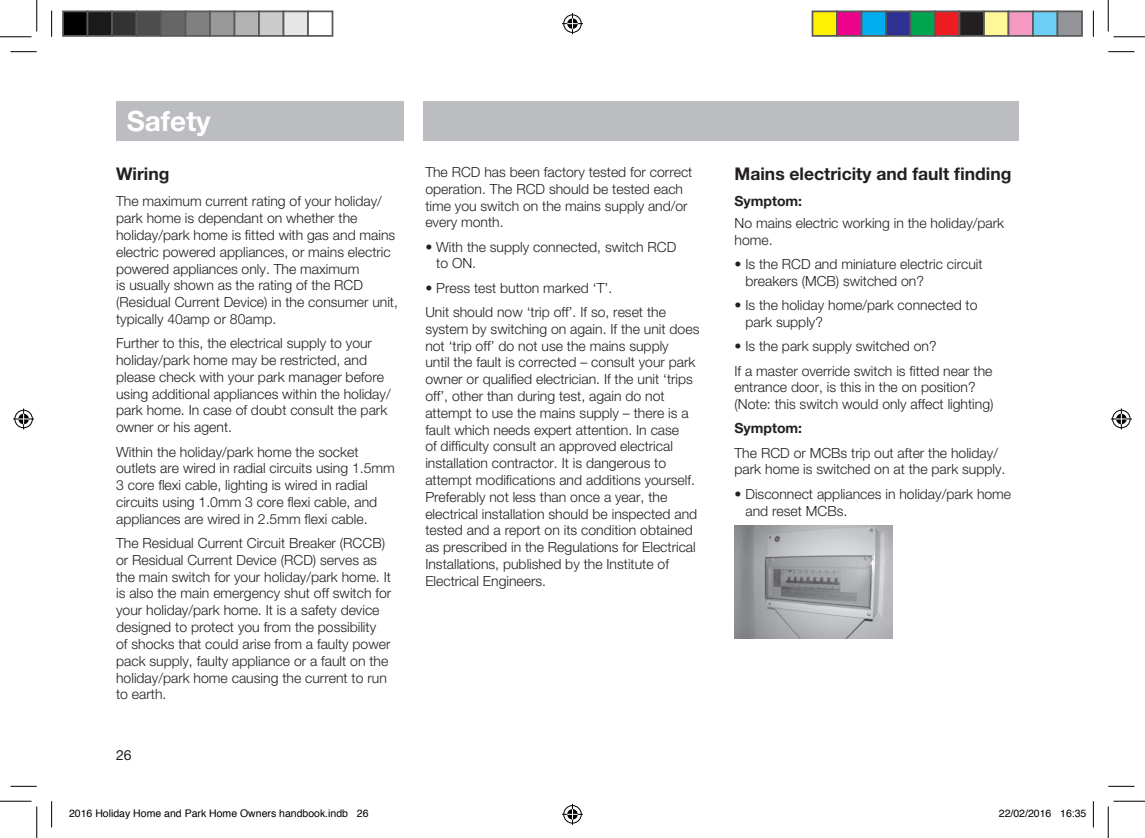
<style>
.page{position:relative;width:1145px;height:838px;background:#fff}
.page>*{position:absolute;margin:0;border:0;box-sizing:border-box;transform-origin:0 0}
.t1{font:700 28px "Helvetica Neue";color:#fff}
.t2{font:700 17.5px "Helvetica Neue";color:#231f20}
.t3{font:300 14px/16.8px "Helvetica Neue";color:#231f20}
.t4{font:700 14px "Helvetica Neue";color:#231f20}
.t5{font:14px "Helvetica Neue";color:#231f20}
.t6{font:10.5px "Helvetica";color:#000}
</style>
<div class="page">
<img style="left:735px;top:525px;width:158px;height:113px">
<div style="left:424px;top:101px;width:595px;height:40px;background:#bcbdc0"></div>
<div style="left:116px;top:101px;width:288px;height:40px;background:#bcbdc0"></div>
<svg style="left:10px;top:51px;width:27px;height:1px"></svg>
<svg style="left:1108px;top:51px;width:26px;height:1px"></svg>
<svg style="left:10px;top:786px;width:27px;height:1px"></svg>
<svg style="left:1108px;top:786px;width:26px;height:1px"></svg>
<svg style="left:51px;top:10px;width:1px;height:27px"></svg>
<svg style="left:51px;top:801px;width:1px;height:26px"></svg>
<svg style="left:1093px;top:10px;width:1px;height:27px"></svg>
<svg style="left:1093px;top:801px;width:1px;height:26px"></svg>
<hr style="left:0;top:36px;width:32px;height:1px;background:#000">
<hr style="left:1113px;top:36px;width:32px;height:1px;background:#000">
<hr style="left:0;top:800px;width:32px;height:1px;background:#000">
<hr style="left:1113px;top:800px;width:32px;height:1px;background:#000">
<hr style="left:36px;top:0;width:1px;height:31px;background:#000">
<hr style="left:36px;top:806px;width:1px;height:31px;background:#000">
<hr style="left:1108px;top:0;width:1px;height:31px;background:#000">
<hr style="left:1108px;top:806px;width:1px;height:31px;background:#000">
<svg style="left:562px;top:13px;width:21px;height:21px"></svg>
<svg style="left:562px;top:803px;width:21px;height:21px"></svg>
<svg style="left:13px;top:408px;width:21px;height:21px"></svg>
<svg style="left:1111px;top:408px;width:21px;height:21px"></svg>
<div style="left:63px;top:11px;width:25px;height:25px;background:#000"></div>
<div style="left:62px;top:10px;width:26px;height:27px;border:2px solid #595959"></div>
<div style="left:88px;top:11px;width:24px;height:25px;background:#1a1a1a"></div>
<div style="left:87px;top:10px;width:26px;height:27px;border:2px solid #595959"></div>
<div style="left:112px;top:11px;width:25px;height:25px;background:#333"></div>
<div style="left:111px;top:10px;width:26px;height:27px;border:2px solid #595959"></div>
<div style="left:137px;top:11px;width:24px;height:25px;background:#4d4d4d"></div>
<div style="left:136px;top:10px;width:26px;height:27px;border:2px solid #595959"></div>
<div style="left:161px;top:11px;width:25px;height:25px;background:#666"></div>
<div style="left:160px;top:10px;width:26px;height:27px;border:2px solid #595959"></div>
<div style="left:186px;top:11px;width:24px;height:25px;background:#808080"></div>
<div style="left:185px;top:10px;width:26px;height:27px;border:2px solid #595959"></div>
<div style="left:210px;top:11px;width:25px;height:25px;background:#999"></div>
<div style="left:209px;top:10px;width:26px;height:27px;border:2px solid #595959"></div>
<div style="left:235px;top:11px;width:24px;height:25px;background:#b3b3b3"></div>
<div style="left:234px;top:10px;width:26px;height:27px;border:2px solid #595959"></div>
<div style="left:259px;top:11px;width:25px;height:25px;background:#ccc"></div>
<div style="left:258px;top:10px;width:26px;height:27px;border:2px solid #595959"></div>
<div style="left:284px;top:11px;width:24px;height:25px;background:#e6e6e6"></div>
<div style="left:283px;top:10px;width:26px;height:27px;border:2px solid #595959"></div>
<div style="left:307px;top:10px;width:26px;height:27px;border:2px solid #595959"></div>
<div style="left:812px;top:11px;width:25px;height:25px;background:#fff101"></div>
<div style="left:812px;top:10px;width:26px;height:27px;border:2px solid #595959"></div>
<div style="left:837px;top:11px;width:24px;height:25px;background:#ed028c"></div>
<div style="left:836px;top:10px;width:26px;height:27px;border:2px solid #595959"></div>
<div style="left:861px;top:11px;width:25px;height:25px;background:#00aeef"></div>
<div style="left:861px;top:10px;width:26px;height:27px;border:2px solid #595959"></div>
<div style="left:886px;top:11px;width:24px;height:25px;background:#2e3092"></div>
<div style="left:885px;top:10px;width:26px;height:27px;border:2px solid #595959"></div>
<div style="left:910px;top:11px;width:25px;height:25px;background:#00a54f"></div>
<div style="left:910px;top:10px;width:26px;height:27px;border:2px solid #595959"></div>
<div style="left:935px;top:11px;width:24px;height:25px;background:#ee1d23"></div>
<div style="left:934px;top:10px;width:26px;height:27px;border:2px solid #595959"></div>
<div style="left:959px;top:11px;width:25px;height:25px;background:#231f20"></div>
<div style="left:959px;top:10px;width:26px;height:27px;border:2px solid #595959"></div>
<div style="left:984px;top:11px;width:24px;height:25px;background:#fff79a"></div>
<div style="left:983px;top:10px;width:26px;height:27px;border:2px solid #595959"></div>
<div style="left:1008px;top:11px;width:25px;height:25px;background:#f499c2"></div>
<div style="left:1008px;top:10px;width:26px;height:27px;border:2px solid #595959"></div>
<div style="left:1033px;top:11px;width:24px;height:25px;background:#6bcff6"></div>
<div style="left:1032px;top:10px;width:26px;height:27px;border:2px solid #595959"></div>
<div style="left:1057px;top:11px;width:25px;height:25px;background:#939598"></div>
<div style="left:1057px;top:10px;width:26px;height:27px;border:2px solid #595959"></div>
<h1 class="t1" style="left:127px;top:104px;width:86px">Safety</h1>
<p class="t2" style="left:116px;top:162px;width:55px">Wiring</p>
<p class="t3" style="left:116px;top:192px;width:283px">The maximum current rating of your holiday/ park home is dependant on whether the holiday/park home is fitted with gas and mains electric powered appliances, or mains electric powered appliances only. The maximum<br>is usually shown as the rating of the RCD (Residual Current Device) in the consumer unit, typically 40amp or 80amp.</p>
<p class="t3" style="left:116px;top:334px;width:276px">Further to this, the electrical supply to your holiday/park home may be restricted, and please check with your park manager before using additional appliances within the holiday/ park home. In case of doubt consult the park owner or his agent.</p>
<p class="t3" style="left:116px;top:443px;width:280px">Within the holiday/park home the socket outlets are wired in radial circuits using 1.5mm 3 core flexi cable, lighting is wired in radial circuits using 1.0mm 3 core flexi cable, and appliances are wired in 2.5mm flexi cable.</p>
<p class="t3" style="left:116px;top:534px;width:277px">The Residual Current Circuit Breaker (RCCB) or Residual Current Device (RCD) serves as the main switch for your holiday/park home. It is also the main emergency shut off switch for your holiday/park home. It is a safety device designed to protect you from the possibility<br>of shocks that could arise from a faulty power pack supply, faulty appliance or a fault on the holiday/park home causing the current to run to earth.</p>
<p class="t5" style="left:116px;top:746px;width:17px">26</p>
<p class="t3" style="left:425px;top:163px;width:269px">The RCD has been factory tested for correct operation. The RCD should be tested each time you switch on the mains supply and/or every month.</p>
<p class="t3" style="left:436px;top:238px;width:242px;text-indent:-11px">• With the supply connected, switch RCD to ON.</p>
<p class="t3" style="left:425px;top:275px;width:242px;line-height:24.2px">• Press test button marked ‘T’.<br>Unit should now ‘trip off’. If so, reset the</p>
<p class="t3" style="left:425px;top:320px;width:276px">system by switching on again. If the unit does not ‘trip off’ do not use the mains supply<br>until the fault is corrected – consult your park owner or qualified electrician. If the unit ‘trips off’, other than during test, again do not attempt to use the mains supply – there is a fault which needs expert attention. In case<br>of difficulty consult an approved electrical installation contractor. It is dangerous to attempt modifications and additions yourself.<br>Preferably not less than once a year, the electrical installation should be inspected and tested and a report on its condition obtained as prescribed in the Regulations for Electrical Installations, published by the Institute of Electrical Engineers.</p>
<p class="t2" style="left:735px;top:162px;width:278px">Mains electricity and fault finding</p>
<p class="t4" style="left:735px;top:192px;width:69px">Symptom:</p>
<p class="t3" style="left:735px;top:214px;width:271px">No mains electric working in the holiday/park home.</p>
<p class="t3" style="left:745px;top:255px;width:239px;text-indent:-11px">• Is the RCD and miniature electric circuit breakers (MCB) switched on?</p>
<p class="t3" style="left:745px;top:296px;width:234px;text-indent:-11px">• Is the holiday home/park connected to park supply?</p>
<p class="t3" style="left:735px;top:334px;width:260px;line-height:24.2px">• Is the park supply switched on?<br>If a master override switch is fitted near the</p>
<p class="t3" style="left:735px;top:378px;width:261px">entrance door, is this in the on position? (Note: this switch would only affect lighting)</p>
<p class="t4" style="left:735px;top:419px;width:69px">Symptom:</p>
<p class="t3" style="left:735px;top:444px;width:272px">The RCD or MCBs trip out after the holiday/ park home is switched on at the park supply.</p>
<p class="t3" style="left:745px;top:485px;width:267px;text-indent:-11px">• Disconnect appliances in holiday/park home and reset MCBs.</p>
<p class="t6" style="left:69px;top:805px;width:301px">2016 Holiday Home and Park Home Owners handbook.indb 26</p>
<p class="t6" style="left:999px;top:805px;width:89px">22/02/2016 16:35</p>
</div>
